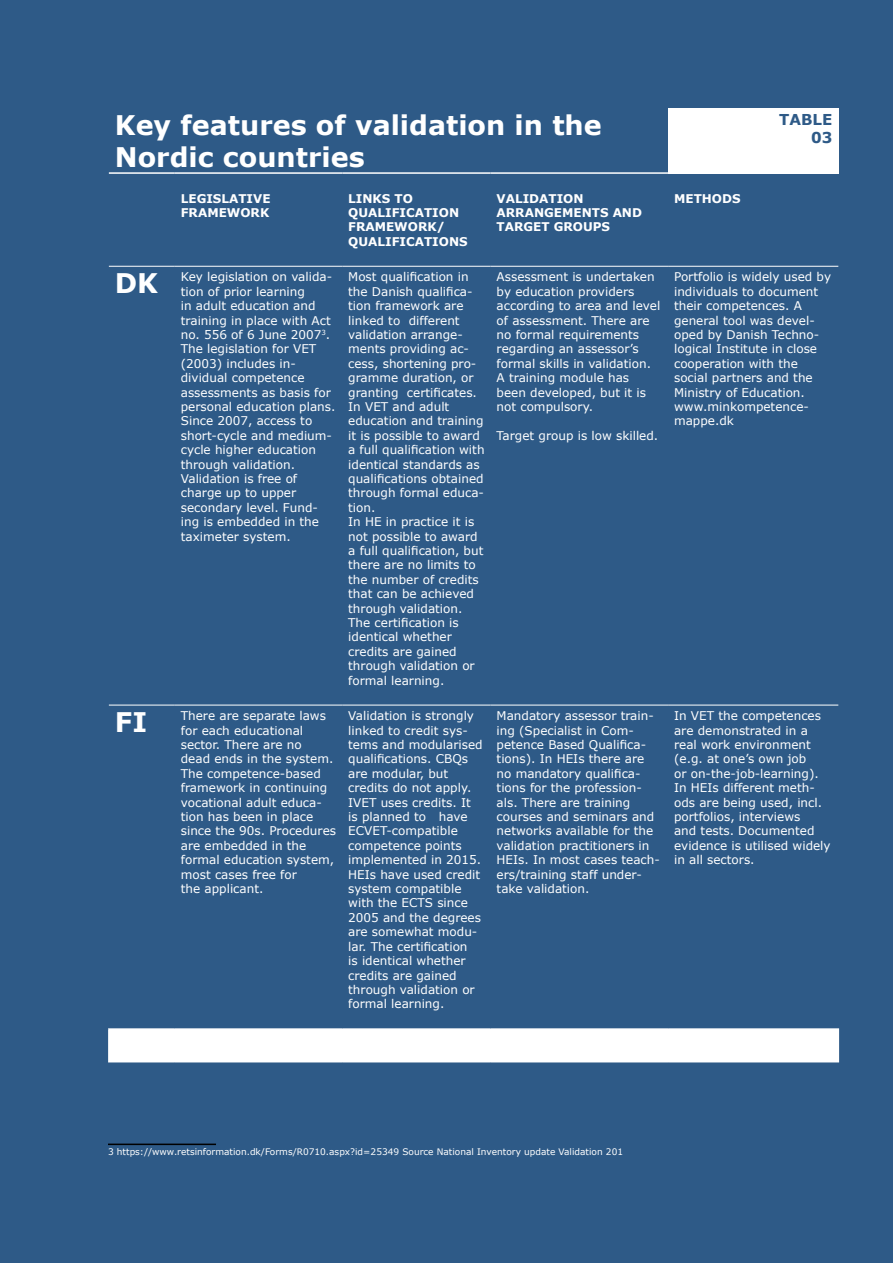
<style>
.page{position:relative;width:893px;height:1263px;background:#2e5a87}
.page>*{position:absolute;margin:0;border:0;box-sizing:border-box;transform-origin:0 0}
.t1{font:700 27px/32.4px "Verdana";color:#fff}
.t2{font:700 15px/18px "Verdana";color:#2e5a87;text-align:right}
.t3{font:12px/14.4px "Verdana";color:#fff}
.t4{font:700 12px/14.4px "Verdana";color:#fff}
.t5{font:9px "Verdana";color:#fff}
</style>
<div class="page">
<div style="left:668px;top:108px;width:170px;height:65px;background:#fff"></div>
<div style="left:109px;top:1029px;width:729px;height:33px;background:#fff"></div>
<hr style="left:109px;top:266px;width:66px;height:1px;background:#fff">
<hr style="left:175px;top:266px;width:167px;height:1px;background:#fff">
<hr style="left:342px;top:266px;width:149px;height:1px;background:#fff">
<hr style="left:491px;top:266px;width:177px;height:1px;background:#fff">
<hr style="left:668px;top:266px;width:170px;height:1px;background:#fff">
<hr style="left:109px;top:705px;width:66px;height:1px;background:#fff">
<hr style="left:175px;top:705px;width:167px;height:1px;background:#fff">
<hr style="left:342px;top:705px;width:149px;height:1px;background:#fff">
<hr style="left:491px;top:705px;width:177px;height:1px;background:#fff">
<hr style="left:668px;top:705px;width:170px;height:1px;background:#fff">
<hr style="left:109px;top:172px;width:66px;height:2px;background:#fff">
<hr style="left:175px;top:172px;width:167px;height:2px;background:#fff">
<hr style="left:342px;top:172px;width:149px;height:2px;background:#fff">
<hr style="left:491px;top:172px;width:177px;height:2px;background:#fff">
<hr style="left:668px;top:172px;width:170px;height:2px;background:#fff">
<hr style="left:108px;top:1028px;width:67px;height:2px;background:#fff">
<hr style="left:108px;top:1030px;width:2px;height:31px;background:#fff">
<hr style="left:175px;top:1028px;width:167px;height:2px;background:#fff">
<hr style="left:342px;top:1028px;width:149px;height:2px;background:#fff">
<hr style="left:491px;top:1028px;width:177px;height:2px;background:#fff">
<hr style="left:668px;top:1028px;width:171px;height:2px;background:#fff">
<hr style="left:838px;top:1030px;width:1px;height:31px;background:#fff">
<hr style="left:108px;top:1061px;width:67px;height:1px;background:#fff">
<hr style="left:668px;top:1061px;width:171px;height:1px;background:#fff">
<hr style="left:108px;top:1143px;width:108px;height:2px;background:#000">
<h1 class="t1" style="left:115px;top:108px;width:488px">Key features of validation in the<br>Nordic countries</h1>
<p class="t2" style="left:779px;top:111px;width:55px">TABLE<br>03</p>
<p class="t4" style="left:181px;top:191px;width:91px">LEGISLATIVE<br>FRAMEWORK</p>
<p class="t4" style="left:348px;top:191px;width:121px">LINKS TO<br>QUALIFICATION<br>FRAMEWORK/<br>QUALIFICATIONS</p>
<p class="t4" style="left:497px;top:191px;width:147px">VALIDATION<br>ARRANGEMENTS AND<br>TARGET GROUPS</p>
<p class="t4" style="left:674px;top:191px;width:68px">METHODS</p>
<h1 class="t1" style="left:115px;top:266px;width:45px">DK</h1>
<p class="t3" style="left:181px;top:270px;width:156px">Key legislation on valida&shy;tion of prior learning<br>in adult education and training in place with Act no. 556 of 6 June 2007<sup>3</sup>.<br>The legislation for VET (2003) includes in&shy;dividual competence assessments as basis for personal education plans.<br>Since 2007, access to short-cycle and medium&shy;cycle higher education through validation.<br>Validation is free of charge up to upper secondary level. Fund&shy;ing is embedded in the taximeter system.</p>
<p class="t3" style="left:348px;top:270px;width:138px">Most qualification in the Danish qualifica&shy;tion framework are linked to different validation arrange&shy;ments providing ac&shy;cess, shortening pro&shy;gramme duration, or granting certificates.<br>In VET and adult education and training it is possible to award a full qualification with identical standards as qualifications obtained through formal educa&shy;tion.<br>In HE in practice it is not possible to award a full qualification, but there are no limits to the number of credits that can be achieved through validation.<br>The certification is identical whether credits are gained through validation or formal learning.</p>
<p class="t3" style="left:497px;top:270px;width:165px">Assessment is undertaken by education providers according to area and level of assessment. There are no formal requirements regarding an assessor’s formal skills in validation.<br>A training module has been developed, but it is not compulsory.</p>
<p class="t3" style="left:674px;top:270px;width:159px">Portfolio is widely used by individuals to document their competences. A general tool was devel&shy;oped by Danish Techno&shy;logical Institute in close cooperation with the social partners and the<br>Ministry of Education. www.minkompetence&shy;mappe.dk</p>
<p class="t3" style="left:497px;top:428px;width:163px">Target group is low skilled.</p>
<h1 class="t1" style="left:115px;top:705px;width:34px">FI</h1>
<p class="t3" style="left:181px;top:708px;width:157px">There are separate laws for each educational sector. There are no<br>dead ends in the system.<br>The competence-based framework in continuing vocational adult educa&shy;tion has been in place since the 90s. Procedures are embedded in the formal education system, most cases free for<br>the applicant.</p>
<p class="t3" style="left:348px;top:708px;width:136px">Validation is strongly linked to credit sys&shy;tems and modularised qualifications. CBQs are modular, but credits do not apply.<br>IVET uses credits. It is planned to have<br>ECVET-compatible competence points implemented in 2015.<br>HEIs have used credit system compatible with the ECTS since<br>2005 and the degrees are somewhat modu&shy;lar. The certification<br>is identical whether credits are gained through validation or formal learning.</p>
<p class="t3" style="left:497px;top:708px;width:165px">Mandatory assessor train&shy;ing (Specialist in Com&shy;petence Based Qualifica&shy;tions). In HEIs there are no mandatory qualifica&shy;tions for the profession&shy;als. There are training courses and seminars and networks available for the validation practitioners in<br>HEIs. In most cases teach&shy;ers/training staff under&shy;take validation.</p>
<p class="t3" style="left:674px;top:708px;width:158px">In VET the competences are demonstrated in a real work environment (e.g. at one’s own job<br>or on-the-job-learning).<br>In HEIs different meth&shy;ods are being used, incl. portfolios, interviews<br>and tests. Documented evidence is utilised widely in all sectors.</p>
<p class="t5" style="left:108px;top:1146px;width:517px">3 https://www.retsinformation.dk/Forms/R0710.aspx?id=25349 Source National Inventory update Validation 201</p>
</div>
